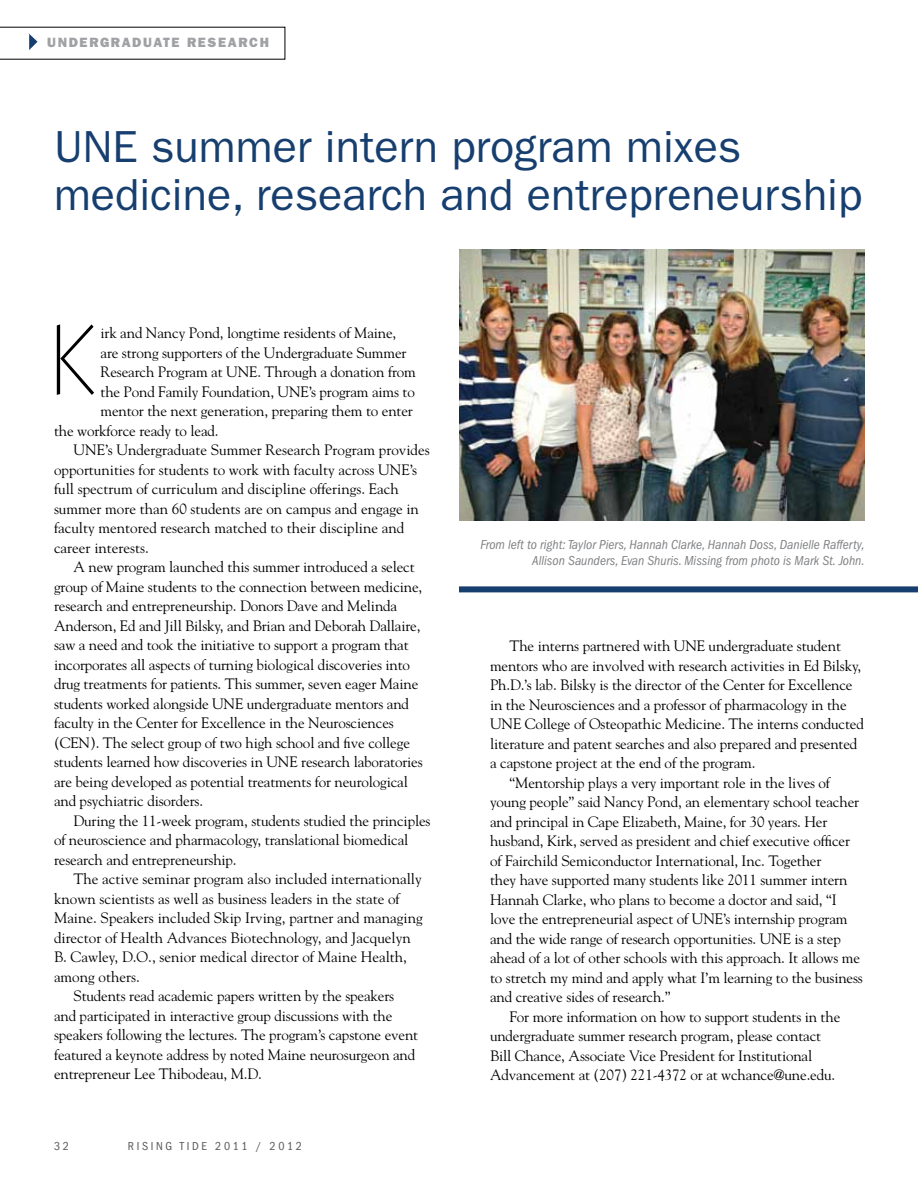
<style>
.page{position:relative;width:918px;height:1188px;background:#fff}
.page>*{position:absolute;margin:0;border:0;box-sizing:border-box;transform-origin:0 0}
.t1{font:96px "Geometric 231 BT Light C";color:#000}
.t2{font:45px/48px "ITC Franklin Gothic Std";color:#163e6f}
.t3{font:15px "Goudy Std";letter-spacing:-.01em;color:#000}
.t4{font:italic condensed 13.5px/16.2px "ITC Franklin Gothic Std";color:#808285;text-align:right}
.t5{font:13.5px "ITC Franklin Gothic Std Hvy";letter-spacing:.12em;color:#9fa1a4}
.t6{font:condensed 12px "ITC Franklin Gothic Std";letter-spacing:.22em;color:#58595b}
</style>
<div class="page">
<svg style="left:0;top:27px;width:285px;height:32px"></svg>
<img style="left:459px;top:250px;width:406px;height:270px">
<div style="left:459px;top:586px;width:459px;height:6px;background:#163e6f"></div>
<p class="t5" style="left:47px;top:34px;width:223px">UNDERGRADUATE RESEARCH</p>
<h2 class="t2" style="left:54px;top:123px;width:810px">UNE summer intern program mixes medicine, research and entrepreneurship</h2>
<h1 class="t1" style="left:50px;top:299px;width:46px">K</h1>
<p class="t3" style="left:100px;top:324px;width:297px">irk and Nancy Pond, longtime residents of Maine,</p>
<p class="t3" style="left:100px;top:343px;width:308px">are strong supporters of the Undergraduate Summer</p>
<p class="t3" style="left:100px;top:363px;width:317px">Research Program at UNE. Through a donation from</p>
<p class="t3" style="left:100px;top:382px;width:316px">the Pond Family Foundation, UNE’s program aims to</p>
<p class="t3" style="left:100px;top:402px;width:314px">mentor the next generation, preparing them to enter</p>
<p class="t3" style="left:54px;top:421px;width:166px">the workforce ready to lead.</p>
<p class="t3" style="left:74px;top:441px;width:358px">UNE’s Undergraduate Summer Research Program provides</p>
<p class="t3" style="left:54px;top:460px;width:365px">opportunities for students to work with faculty across UNE’s</p>
<p class="t3" style="left:54px;top:480px;width:346px">full spectrum of curriculum and discipline offerings. Each</p>
<p class="t3" style="left:54px;top:499px;width:366px">summer more than 60 students are on campus and engage in</p>
<p class="t3" style="left:54px;top:519px;width:352px">faculty mentored research matched to their discipline and</p>
<p class="t3" style="left:54px;top:538px;width:96px">career interests.</p>
<p class="t3" style="left:74px;top:558px;width:343px">A new program launched this summer introduced a select</p>
<p class="t3" style="left:54px;top:577px;width:370px">group of Maine students to the connection between medicine,</p>
<p class="t3" style="left:54px;top:597px;width:345px">research and entrepreneurship. Donors Dave and Melinda</p>
<p class="t3" style="left:54px;top:616px;width:368px">Anderson, Ed and Jill Bilsky, and Brian and Deborah Dallaire,</p>
<p class="t3" style="left:54px;top:636px;width:356px">saw a need and took the initiative to support a program that</p>
<p class="t3" style="left:54px;top:655px;width:358px">incorporates all aspects of turning biological discoveries into</p>
<p class="t3" style="left:54px;top:675px;width:366px">drug treatments for patients. This summer, seven eager Maine</p>
<p class="t3" style="left:54px;top:694px;width:357px">students worked alongside UNE undergraduate mentors and</p>
<p class="t3" style="left:54px;top:714px;width:341px">faculty in the Center for Excellence in the Neurosciences</p>
<p class="t3" style="left:54px;top:733px;width:357px">(CEN). The select group of two high school and five college</p>
<p class="t3" style="left:54px;top:753px;width:370px">students learned how discoveries in UNE research laboratories</p>
<p class="t3" style="left:54px;top:772px;width:355px">are being developed as potential treatments for neurological</p>
<p class="t3" style="left:54px;top:792px;width:151px">and psychiatric disorders.</p>
<p class="t3" style="left:74px;top:811px;width:359px">During the 11-week program, students studied the principles</p>
<p class="t3" style="left:54px;top:831px;width:356px">of neuroscience and pharmacology, translational biomedical</p>
<p class="t3" style="left:54px;top:850px;width:184px">research and entrepreneurship.</p>
<p class="t3" style="left:74px;top:870px;width:350px">The active seminar program also included internationally</p>
<p class="t3" style="left:54px;top:889px;width:347px">known scientists as well as business leaders in the state of</p>
<p class="t3" style="left:54px;top:909px;width:370px">Maine. Speakers included Skip Irving, partner and managing</p>
<p class="t3" style="left:54px;top:928px;width:358px">director of Health Advances Biotechnology, and Jacquelyn</p>
<p class="t3" style="left:54px;top:948px;width:354px">B. Cawley, D.O., senior medical director of Maine Health,</p>
<p class="t3" style="left:54px;top:967px;width:87px">among others.</p>
<p class="t3" style="left:74px;top:987px;width:322px">Students read academic papers written by the speakers</p>
<p class="t3" style="left:54px;top:1006px;width:340px">and participated in interactive group discussions with the</p>
<p class="t3" style="left:54px;top:1026px;width:366px">speakers following the lectures. The program’s capstone event</p>
<p class="t3" style="left:54px;top:1045px;width:363px">featured a keynote address by noted Maine neurosurgeon and</p>
<p class="t3" style="left:54px;top:1065px;width:209px">entrepreneur Lee Thibodeau, M.D.</p>
<p class="t6" style="left:54px;top:1139px;width:16px">32</p>
<p class="t6" style="left:128px;top:1139px;width:176px">RISING TIDE 2011 / 2012</p>
<p class="t4" style="left:480px;top:536px;width:386px">From left to right: Taylor Piers, Hannah Clarke, Hannah Doss, Danielle Rafferty,<br>Allison Saunders, Evan Shuris. Missing from photo is Mark St. John.</p>
<p class="t3" style="left:510px;top:637px;width:333px">The interns partnered with UNE undergraduate student</p>
<p class="t3" style="left:490px;top:656px;width:373px">mentors who are involved with research activities in Ed Bilsky,</p>
<p class="t3" style="left:490px;top:676px;width:364px">Ph.D.’s lab. Bilsky is the director of the Center for Excellence</p>
<p class="t3" style="left:490px;top:695px;width:358px">in the Neurosciences and a professor of pharmacology in the</p>
<p class="t3" style="left:490px;top:715px;width:375px">UNE College of Osteopathic Medicine. The interns conducted</p>
<p class="t3" style="left:490px;top:734px;width:369px">literature and patent searches and also prepared and presented</p>
<p class="t3" style="left:490px;top:754px;width:267px">a capstone project at the end of the program.</p>
<p class="t3" style="left:510px;top:773px;width:322px">“Mentorship plays a very important role in the lives of</p>
<p class="t3" style="left:490px;top:793px;width:371px">young people” said Nancy Pond, an elementary school teacher</p>
<p class="t3" style="left:490px;top:812px;width:339px">and principal in Cape Elizabeth, Maine, for 30 years. Her</p>
<p class="t3" style="left:490px;top:832px;width:362px">husband, Kirk, served as president and chief executive officer</p>
<p class="t3" style="left:490px;top:851px;width:333px">of Fairchild Semiconductor International, Inc. Together</p>
<p class="t3" style="left:490px;top:871px;width:359px">they have supported many students like 2011 summer intern</p>
<p class="t3" style="left:490px;top:890px;width:348px">Hannah Clarke, who plans to become a doctor and said, “I</p>
<p class="t3" style="left:490px;top:910px;width:359px">love the entrepreneurial aspect of UNE’s internship program</p>
<p class="t3" style="left:490px;top:929px;width:352px">and the wide range of research opportunities. UNE is a step</p>
<p class="t3" style="left:490px;top:949px;width:372px">ahead of a lot of other schools with this approach. It allows me</p>
<p class="t3" style="left:490px;top:968px;width:374px">to stretch my mind and apply what I’m learning to the business</p>
<p class="t3" style="left:490px;top:988px;width:182px">and creative sides of research.”</p>
<p class="t3" style="left:510px;top:1007px;width:332px">For more information on how to support students in the</p>
<p class="t3" style="left:490px;top:1027px;width:333px">undergraduate summer research program, please contact</p>
<p class="t3" style="left:490px;top:1046px;width:324px">Bill Chance, Associate Vice President for Institutional</p>
<p class="t3" style="left:490px;top:1066px;width:347px">Advancement at (207) 221-4372 or at wchance@une.edu.</p>
</div>
